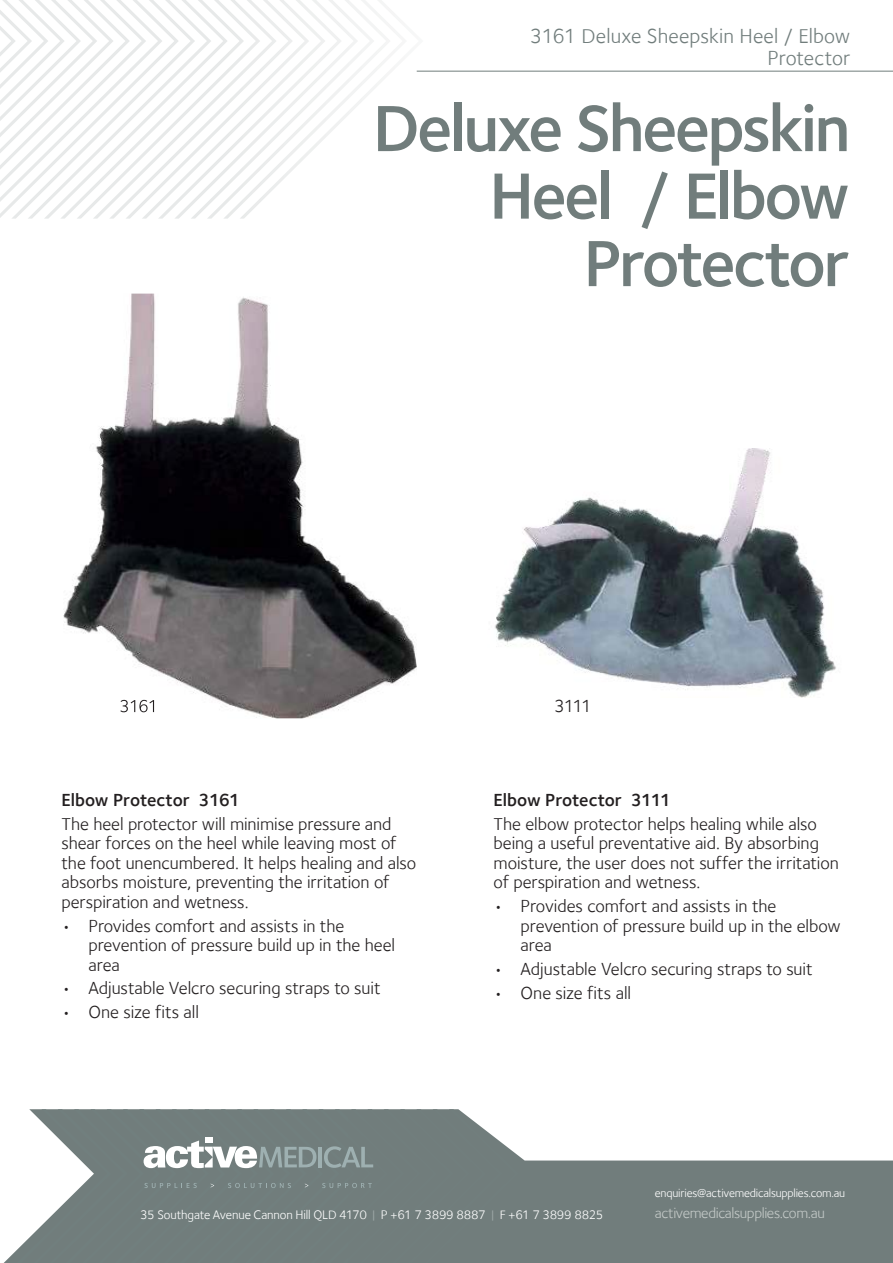
<style>
.page{position:relative;width:893px;height:1263px;background:#fff}
.page>*{position:absolute;margin:0;border:0;box-sizing:border-box;transform-origin:0 0}
.t1{font:600 67.5px/67.5px "Foundry Sterling";letter-spacing:-.04em;color:#717d7c;text-align:right}
.t2{font:21px/22.5px "Foundry Sterling";letter-spacing:.005em;color:#717d7c;text-align:right}
.t3{font:18px/19.5px "Foundry Sterling";letter-spacing:-.005em;color:#231f20}
.t4{font:600 18px "Foundry Sterling";letter-spacing:-.015em;color:#231f20}
.t5{font:15px "Foundry Sterling";letter-spacing:-.025em;color:#c3c9c7}
.t6{font:12.75px "Foundry Sterling";letter-spacing:-.015em;color:#fff}
.t7{font:12px "Foundry Sterling";letter-spacing:-.015em;color:#fff}
.s1{color:#a1acab}
</style>
<div class="page">
<div style="left:519px;top:1156px;width:374px;height:107px;background:#717d7c"></div>
<svg style="left:4px;top:1109px;width:515px;height:154px;background:#85908f"></svg>
<hr style="left:417px;top:71px;width:476px;height:1px;background:#717d7c">
<svg style="left:0;top:0;width:423px;height:219px"></svg>
<img style="left:495px;top:448px;width:341px;height:249px">
<img style="left:63px;top:294px;width:354px;height:424px">
<img style="left:120px;top:700px;width:34px;height:12px">
<p class="t2" style="left:530px;top:24px;width:322px">3161 Deluxe Sheepskin Heel / Elbow<br>Protector</p>
<h1 class="t1" style="left:373px;top:94px;width:479px">Deluxe Sheepskin<br>Heel / Elbow<br>Protector</h1>
<p class="t4" style="left:62px;top:789px;width:180px">Elbow Protector 3161</p>
<p class="t3" style="left:62px;top:814px;width:356px">The heel protector will minimise pressure and shear forces on the heel while leaving most of the foot unencumbered. It helps healing and also absorbs moisture, preventing the irritation of perspiration and wetness.</p>
<p class="t3" style="left:89px;top:916px;width:308px;text-indent:-27px">• Provides comfort and assists in the prevention of pressure build up in the heel area</p>
<p class="t3" style="left:62px;top:978px;width:321px">• Adjustable Velcro securing straps to suit</p>
<p class="t3" style="left:62px;top:1002px;width:139px">• One size fits all</p>
<p class="t3" style="left:554px;top:696px;width:39px">3111</p>
<p class="t4" style="left:494px;top:789px;width:179px">Elbow Protector 3111</p>
<p class="t3" style="left:494px;top:814px;width:347px">The elbow protector helps healing while also being a useful preventative aid. By absorbing moisture, the user does not suffer the irritation of perspiration and wetness.</p>
<p class="t3" style="left:521px;top:896px;width:322px;text-indent:-27px">• Provides comfort and assists in the prevention of pressure build up in the elbow area</p>
<p class="t3" style="left:494px;top:959px;width:321px">• Adjustable Velcro securing straps to suit</p>
<p class="t3" style="left:494px;top:983px;width:139px">• One size fits all</p>
<p class="t6" style="left:140px;top:1207px;width:465px">35 Southgate Avenue Cannon Hill QLD 4170 <span class="s1">|</span> P +61 7 3899 8887 <span class="s1">|</span> F +61 7 3899 8825</p>
<p class="t7" style="left:655px;top:1186px;width:192px">enquiries@activemedicalsupplies.com.au</p>
<p class="t5" style="left:655px;top:1204px;width:172px">activemedicalsupplies.com.au</p>
</div>
